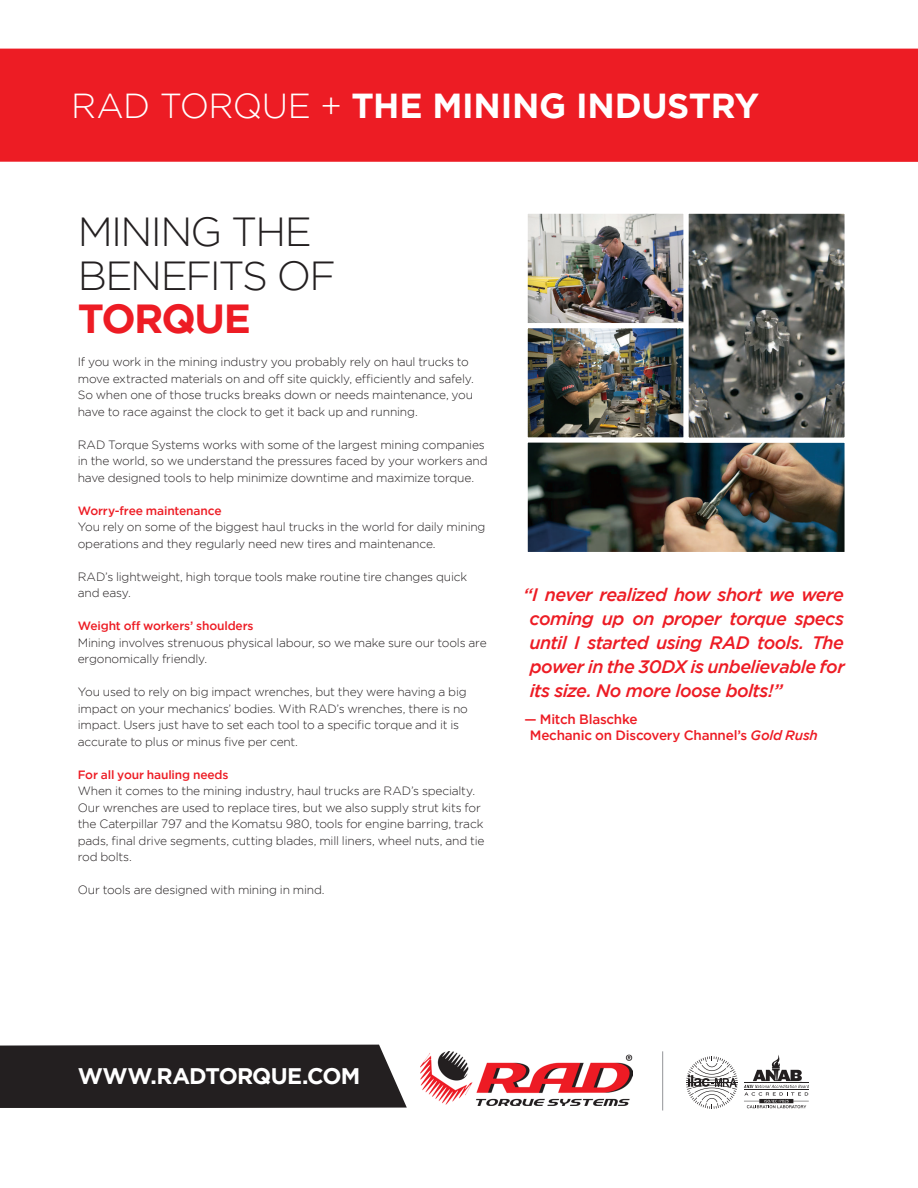
<style>
.page{position:relative;width:918px;height:1188px;background:#fff}
.page>*{position:absolute;margin:0;border:0;box-sizing:border-box;transform-origin:0 0}
.t1{font:300 40.5px/43.5px "Gotham";letter-spacing:-.04em;color:#231f20}
.t2{font:700 34.65px "Gotham";letter-spacing:-.005em;color:#fff}
.t3{font:700 22.5px "Gotham";letter-spacing:-.035em;color:#fff}
.t4{font:italic 500 18px/24px "Gotham";letter-spacing:-.03em;color:#ed1c24;text-align:justify}
.t5{font:500 13.5px/16.5px "Gotham";letter-spacing:-.015em;color:#ed1c24}
.t6{font:300 12px/16.5px "Gotham";letter-spacing:-.015em;color:#231f20}
.t7{font:500 12px "Gotham";letter-spacing:-.015em;color:#ed1c24}
.s1{font-weight:300}
.s2{font-weight:700;color:#ed1c24}
.s3{font-style:italic}
</style>
<div class="page">
<div style="left:0;top:49px;width:918px;height:113px;background:#ed1c24"></div>
<div style="left:0;top:1045px;width:407px;height:63px;background:#231f20"></div>
<img style="left:529px;top:215px;width:315px;height:336px">
<div style="left:523px;top:209px;width:166px;height:119px;border:5px solid #fff"></div>
<div style="left:523px;top:323px;width:166px;height:120px;border:5px solid #fff"></div>
<div style="left:523px;top:438px;width:327px;height:119px;border:5px solid #fff"></div>
<div style="left:684px;top:209px;width:166px;height:234px;border:5px solid #fff"></div>
<hr style="left:662px;top:1051px;width:1px;height:60px;background:#939598">
<img style="left:420px;top:1051px;width:212px;height:54px">
<svg style="left:744px;top:1055px;width:65px;height:53px"></svg>
<svg style="left:686px;top:1056px;width:52px;height:53px"></svg>
<p class="t2" style="left:71px;top:83px;width:689px"><span class="s1">RAD TORQUE +</span> THE MINING INDUSTRY</p>
<p class="t1" style="left:78px;top:209px;width:260px">MINING THE<br>BENEFITS OF<br><span class="s2">TORQUE</span></p>
<p class="t6" style="left:78px;top:353px;width:398px">If you work in the mining industry you probably rely on haul trucks to move extracted materials on and off site quickly, efficiently and safely.<br>So when one of those trucks breaks down or needs maintenance, you have to race against the clock to get it back up and running.</p>
<p class="t6" style="left:78px;top:436px;width:412px">RAD Torque Systems works with some of the largest mining companies in the world, so we understand the pressures faced by your workers and have designed tools to help minimize downtime and maximize torque.</p>
<p class="t7" style="left:78px;top:502px;width:145px">Worry-free maintenance</p>
<p class="t6" style="left:78px;top:518px;width:409px">You rely on some of the biggest haul trucks in the world for daily mining operations and they regularly need new tires and maintenance.</p>
<p class="t6" style="left:78px;top:568px;width:391px">RAD’s lightweight, high torque tools make routine tire changes quick and easy.</p>
<p class="t7" style="left:78px;top:618px;width:177px">Weight off workers’ shoulders</p>
<p class="t6" style="left:78px;top:634px;width:410px">Mining involves strenuous physical labour, so we make sure our tools are ergonomically friendly.</p>
<p class="t6" style="left:78px;top:683px;width:392px">You used to rely on big impact wrenches, but they were having a big impact on your mechanics’ bodies. With RAD’s wrenches, there is no impact. Users just have to set each tool to a specific torque and it is accurate to plus or minus five per cent.</p>
<p class="t7" style="left:78px;top:766px;width:152px">For all your hauling needs</p>
<p class="t6" style="left:78px;top:782px;width:408px">When it comes to the mining industry, haul trucks are RAD’s specialty.<br>Our wrenches are used to replace tires, but we also supply strut kits for the Caterpillar 797 and the Komatsu 980, tools for engine barring, track pads, final drive segments, cutting blades, mill liners, wheel nuts, and tie rod bolts.</p>
<p class="t6" style="left:78px;top:881px;width:248px">Our tools are designed with mining in mind.</p>
<p class="t4" style="left:530px;top:582px;width:317px;text-indent:-6px">“I never realized how short we were coming up on proper torque specs until I started using RAD tools. The power in the 30DX is unbelievable for its size. No more loose bolts!”</p>
<p class="t5" style="left:530px;top:711px;width:290px;text-indent:-5px">— Mitch Blaschke<br>Mechanic on Discovery Channel’s <span class="s3">Gold Rush</span></p>
<p class="t3" style="left:78px;top:1062px;width:284px">WWW.RADTORQUE.COM</p>
</div>
